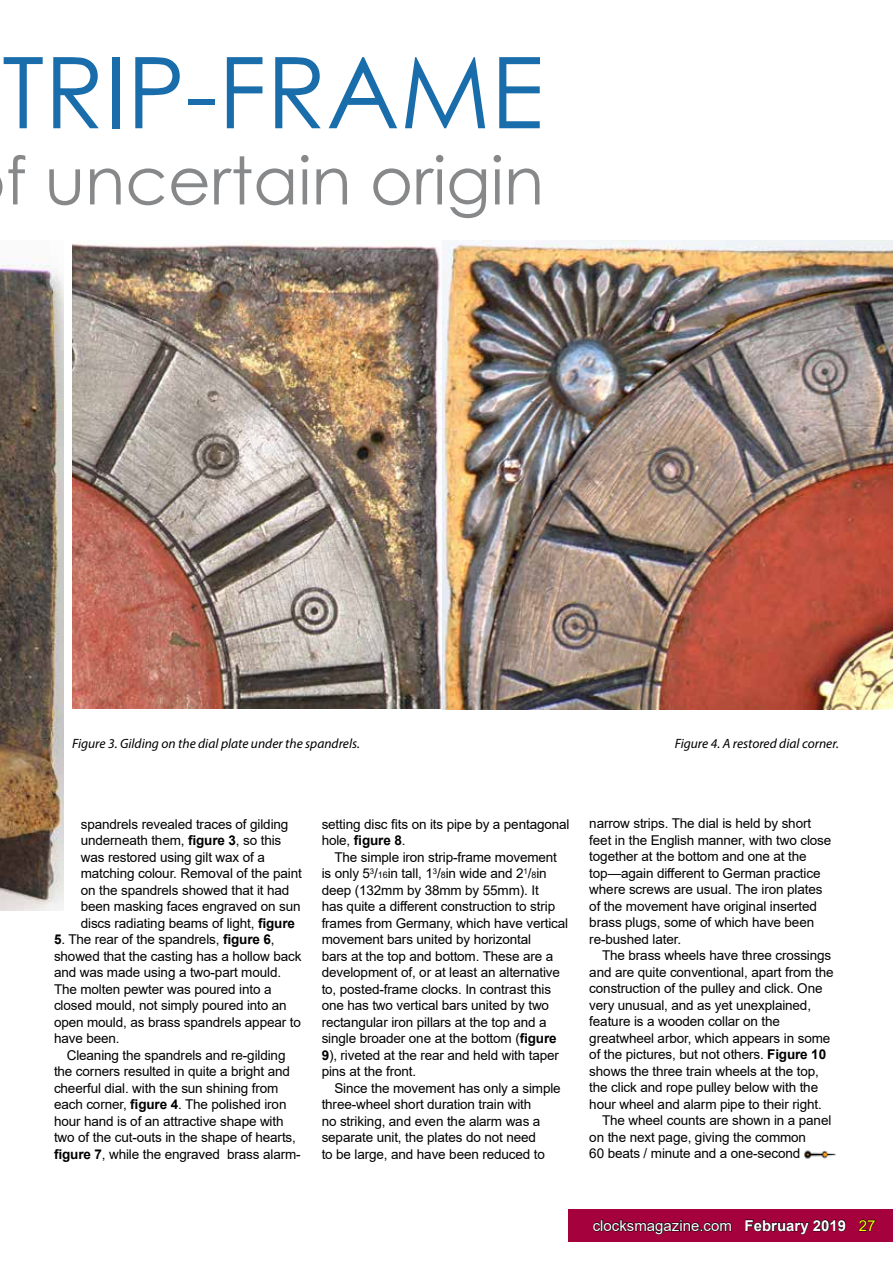
<style>
.page{position:relative;width:893px;height:1263px;background:#fff}
.page>*{position:absolute;margin:0;border:0;box-sizing:border-box;transform-origin:0 0}
.t1{font:99px "Century Gothic";color:#1a6dab}
.t2{font:66px "Century Gothic";color:#87888a}
.t3{font:15px "Arial";color:#fff}
.t4{font:13.5px/16.5px "Arial";letter-spacing:-.01em;color:#000}
.t5{font:italic 13.5px "Myriad Pro";color:#000}
.s1{font-weight:700}
.s2{font-size:9px}
.s3{color:#ff0}
</style>
<div class="page">
<div style="left:569px;top:1209px;width:324px;height:33px;background:#a5013c"></div>
<svg style="left:593px;top:1219px;width:139px;height:16px"></svg>
<svg style="left:745px;top:1219px;width:101px;height:16px"></svg>
<svg style="left:858px;top:1219px;width:17px;height:12px"></svg>
<img style="left:0;top:264px;width:64px;height:646px">
<img style="left:72px;top:240px;width:370px;height:469px">
<img style="left:442px;top:240px;width:451px;height:469px">
<img style="left:804px;top:1150px;width:32px;height:9px">
<h1 class="t1" style="left:2px;top:23px;width:543px">TRIP-FRAME</h1>
<h2 class="t2" style="left:6px;top:134px;width:540px">f uncertain origin</h2>
<p class="t5" style="left:72px;top:735px;width:289px">Figure 3. Gilding on the dial plate under the spandrels.</p>
<p class="t5" style="left:675px;top:735px;width:166px">Figure 4. A restored dial corner.</p>
<p class="t4" style="left:81px;top:816px;width:222px">spandrels revealed traces of gilding underneath them, <span class="s1">figure 3</span>, so this was restored using gilt wax of a matching colour. Removal of the paint on the spandrels showed that it had been masking faces engraved on sun discs radiating beams of light, <span class="s1">figure</span></p>
<p class="t4" style="left:54px;top:931px;width:249px"><span class="s1">5</span>. The rear of the spandrels, <span class="s1">figure 6</span>, showed that the casting has a hollow back and was made using a two-part mould.<br>The molten pewter was poured into a closed mould, not simply poured into an open mould, as brass spandrels appear to have been.</p>
<p class="t4" style="left:54px;top:1046px;width:248px;text-indent:13px">Cleaning the spandrels and re-gilding the corners resulted in quite a bright and cheerful dial. with the sun shining from each corner, <span class="s1">figure 4</span>. The polished iron hour hand is of an attractive shape with two of the cut-outs in the shape of hearts, <span class="s1">figure 7</span>, while the engraved brass alarm-</p>
<p class="t4" style="left:322px;top:815px;width:249px">setting disc fits on its pipe by a pentagonal hole, <span class="s1">figure 8</span>.</p>
<p class="t4" style="left:322px;top:848px;width:248px;text-indent:13px">The simple iron strip-frame movement is only 5<sup>3</sup>/<span class="s2">16</span>in tall, 1<sup>3</sup>/<span class="s2">8</span>in wide and 2<sup>1</sup>/<span class="s2">8</span>in deep (132mm by 38mm by 55mm). It<br>has quite a different construction to strip frames from Germany, which have vertical movement bars united by horizontal<br>bars at the top and bottom. These are a development of, or at least an alternative to, posted-frame clocks. In contrast this one has two vertical bars united by two rectangular iron pillars at the top and a single broader one at the bottom (<span class="s1">figure 9</span>), riveted at the rear and held with taper pins at the front.</p>
<p class="t4" style="left:322px;top:1079px;width:241px;text-indent:13px">Since the movement has only a simple three-wheel short duration train with<br>no striking, and even the alarm was a separate unit, the plates do not need<br>to be large, and have been reduced to</p>
<p class="t4" style="left:589px;top:815px;width:244px">narrow strips. The dial is held by short feet in the English manner, with two close together at the bottom and one at the top—again different to German practice where screws are usual. The iron plates of the movement have original inserted brass plugs, some of which have been re-bushed later.</p>
<p class="t4" style="left:602px;top:947px;width:231px">The brass wheels have three crossings</p>
<p class="t4" style="left:589px;top:964px;width:246px">and are quite conventional, apart from the</p>
<p class="t4" style="left:589px;top:980px;width:235px">construction of the pulley and click. One</p>
<p class="t4" style="left:589px;top:997px;width:223px">very unusual, and as yet unexplained,</p>
<p class="t4" style="left:589px;top:1013px;width:192px">feature is a wooden collar on the</p>
<p class="t4" style="left:589px;top:1030px;width:242px">greatwheel arbor, which appears in some</p>
<p class="t4" style="left:589px;top:1046px;width:238px">of the pictures, but not others. <span class="s1">Figure 10</span></p>
<p class="t4" style="left:589px;top:1063px;width:231px">shows the three train wheels at the top,</p>
<p class="t4" style="left:589px;top:1079px;width:230px">the click and rope pulley below with the</p>
<p class="t4" style="left:589px;top:1096px;width:234px">hour wheel and alarm pipe to their right.</p>
<p class="t4" style="left:602px;top:1112px;width:231px">The wheel counts are shown in a panel</p>
<p class="t4" style="left:589px;top:1129px;width:218px">on the next page, giving the common</p>
<p class="t4" style="left:589px;top:1145px;width:212px">60 beats / minute and a one-second</p>
<p class="t3" style="left:593px;top:1215px;width:284px">clocksmagazine.com <span class="s1">February 2019</span> <span class="s3">27</span></p>
</div>
